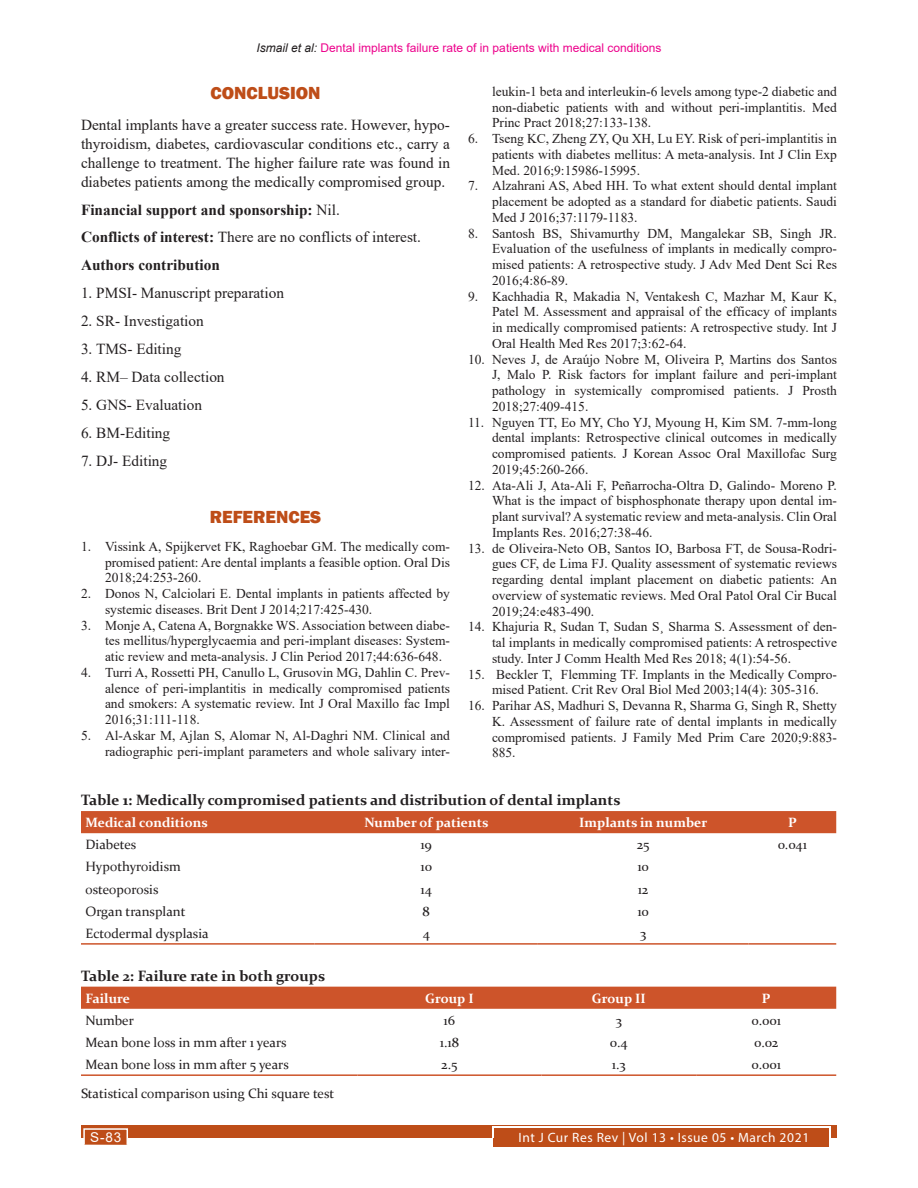
<style>
.page{position:relative;width:918px;height:1188px;background:#fff}
.page>*{position:absolute;margin:0;border:0;box-sizing:border-box;transform-origin:0 0}
.Head_1_copy_2{font:800 18px "Franklin Gothic";color:#be4d18}
.Text_copy{font:15.3px/18.9px "Times New Roman";color:#231f20;text-align:justify}
.Text_copy-2{font:700 15.3px "Times New Roman";color:#231f20}
.Table_caption{font:700 15px "Constantia";color:#231f20}
.t1{font:13.5px/15.8px "Times New Roman";color:#231f20;text-align:justify}
.Table_text{font:13.5px "Constantia";color:#231f20}
.Table_text-2{font:700 13.5px "Constantia";color:#fff}
.t2{font:13.5px "Myriad Pro";letter-spacing:.04em;color:#fff}
.t3{font:13.5px "Arial";color:#fff}
.t4{font:12px "Arial";color:#ed028c}
.s1{font-style:italic;color:#231f20}
.s2{font-weight:400}
.s3{font-weight:700}
</style>
<div class="page">
<div style="left:81px;top:1125px;width:756px;height:13px;background:#be4d18"></div>
<div style="left:494px;top:1128px;width:335px;height:19px;background:#be4d18"></div>
<hr style="left:492px;top:1127px;width:338px;height:1px;background:#fff">
<svg style="left:492px;top:1128px;width:2px;height:10px"></svg>
<svg style="left:829px;top:1127px;width:2px;height:11px"></svg>
<div style="left:83px;top:1128px;width:45px;height:18px;background:#be4d18;border:2px solid #fff"></div>
<div style="left:81px;top:811px;width:755px;height:22px;background:#cd542a"></div>
<hr style="left:81px;top:943px;width:234px;height:2px;background:#cd542a">
<hr style="left:315px;top:943px;width:223px;height:2px;background:#cd542a">
<hr style="left:538px;top:943px;width:210px;height:2px;background:#cd542a">
<hr style="left:748px;top:943px;width:88px;height:2px;background:#cd542a">
<div style="left:81px;top:987px;width:755px;height:22px;background:#cd542a"></div>
<hr style="left:81px;top:1074px;width:276px;height:2px;background:#cd542a">
<hr style="left:357px;top:1074px;width:184px;height:2px;background:#cd542a">
<hr style="left:541px;top:1074px;width:155px;height:2px;background:#cd542a">
<hr style="left:696px;top:1074px;width:140px;height:2px;background:#cd542a">
<p class="t4" style="left:257px;top:39px;width:406px"><span class="s1">Ismail et al:</span> Dental implants failure rate of in patients with medical conditions</p>
<p class="t1" style="left:492px;top:83px;width:347px">leukin-1 beta and interleukin-6 levels among type-2 diabetic and non-diabetic patients with and without peri-implantitis. Med Princ Pract 2018;27:133-138.</p>
<p class="t1" style="left:492px;top:130px;width:347px;text-indent:-24px">6. Tseng KC, Zheng ZY, Qu XH, Lu EY. Risk of peri-implantitis in patients with diabetes mellitus: A meta-analysis. Int J Clin Exp Med. 2016;9:15986-15995.</p>
<p class="t1" style="left:492px;top:177px;width:347px;text-indent:-24px">7. Alzahrani AS, Abed HH. To what extent should dental implant placement be adopted as a standard for diabetic patients. Saudi Med J 2016;37:1179-1183.</p>
<p class="t1" style="left:492px;top:225px;width:347px;text-indent:-24px">8. Santosh BS, Shivamurthy DM, Mangalekar SB, Singh JR.<br>Evaluation of the usefulness of implants in medically compro&shy;mised patients: A retrospective study. J Adv Med Dent Sci Res 2016;4:86-89.</p>
<p class="t1" style="left:492px;top:288px;width:347px;text-indent:-24px">9. Kachhadia R, Makadia N, Ventakesh C, Mazhar M, Kaur K, Patel M. Assessment and appraisal of the efficacy of implants in medically compromised patients: A retrospective study. Int J Oral Health Med Res 2017;3:62-64.</p>
<p class="t1" style="left:492px;top:351px;width:347px;text-indent:-24px">10. Neves J, de Araújo Nobre M, Oliveira P, Martins dos Santos J, Malo P. Risk factors for implant failure and peri-implant pathology in systemically compromised patients. J Prosth 2018;27:409-415.</p>
<p class="t1" style="left:492px;top:414px;width:347px;text-indent:-24px">11. Nguyen TT, Eo MY, Cho YJ, Myoung H, Kim SM. 7-mm-long dental implants: Retrospective clinical outcomes in medically compromised patients. J Korean Assoc Oral Maxillofac Surg 2019;45:260-266.</p>
<p class="t1" style="left:492px;top:477px;width:347px;text-indent:-24px">12. Ata-Ali J, Ata-Ali F, Peñarrocha-Oltra D, Galindo- Moreno P.<br>What is the impact of bisphosphonate therapy upon dental im&shy;plant survival? A systematic review and meta-analysis. Clin Oral Implants Res. 2016;27:38-46.</p>
<p class="t1" style="left:492px;top:540px;width:347px;text-indent:-24px">13. de Oliveira-Neto OB, Santos IO, Barbosa FT, de Sousa-Rodri&shy;gues CF, de Lima FJ. Quality assessment of systematic reviews regarding dental implant placement on diabetic patients: An overview of systematic reviews. Med Oral Patol Oral Cir Bucal 2019;24:e483-490.</p>
<p class="t1" style="left:492px;top:618px;width:347px;text-indent:-24px">14. Khajuria R, Sudan T, Sudan S¸ Sharma S. Assessment of den&shy;tal implants in medically compromised patients: A retrospective study. Inter J Comm Health Med Res 2018; 4(1):54-56.</p>
<p class="t1" style="left:468px;top:666px;width:370px;text-align:center">15. Beckler T, Flemming TF. Implants in the Medically Compro&shy;mised Patient. Crit Rev Oral Biol Med 2003;14(4): 305-316.</p>
<p class="t1" style="left:492px;top:697px;width:347px;text-indent:-24px">16. Parihar AS, Madhuri S, Devanna R, Sharma G, Singh R, Shetty K. Assessment of failure rate of dental implants in medically compromised patients. J Family Med Prim Care 2020;9:883- 885.</p>
<p class="Table_caption" style="left:81px;top:790px;width:541px">Table 1: Medically compromised patients and distribution of dental implants</p>
<p class="Table_text-2" style="left:86px;top:813px;width:124px">Medical conditions</p>
<p class="Table_text-2" style="left:365px;top:813px;width:125px">Number of patients</p>
<p class="Table_text-2" style="left:579px;top:813px;width:130px">Implants in number</p>
<p class="Table_text-2" style="left:788px;top:813px;width:10px">P</p>
<p class="Table_text" style="left:86px;top:836px;width:52px">Diabetes</p>
<p class="Table_text" style="left:420px;top:836px;width:13px">19</p>
<p class="Table_text" style="left:637px;top:836px;width:14px">25</p>
<p class="Table_text" style="left:778px;top:836px;width:31px">0.041</p>
<p class="Table_text" style="left:86px;top:858px;width:97px">Hypothyroidism</p>
<p class="Table_text" style="left:421px;top:858px;width:13px">10</p>
<p class="Table_text" style="left:637px;top:858px;width:13px">10</p>
<p class="Table_text" style="left:86px;top:880px;width:74px">osteoporosis</p>
<p class="Table_text" style="left:421px;top:880px;width:13px">14</p>
<p class="Table_text" style="left:638px;top:880px;width:12px">12</p>
<p class="Table_text" style="left:86px;top:902px;width:102px">Organ transplant</p>
<p class="Table_text" style="left:423px;top:902px;width:9px">8</p>
<p class="Table_text" style="left:637px;top:902px;width:13px">10</p>
<p class="Table_text" style="left:86px;top:924px;width:125px">Ectodermal dysplasia</p>
<p class="Table_text" style="left:423px;top:924px;width:9px">4</p>
<p class="Table_text" style="left:640px;top:924px;width:8px">3</p>
<p class="Table_caption" style="left:81px;top:965px;width:245px">Table 2: Failure rate in both groups</p>
<p class="Table_text-2" style="left:86px;top:989px;width:46px">Failure</p>
<p class="Table_text-2" style="left:425px;top:989px;width:50px">Group I</p>
<p class="Table_text-2" style="left:592px;top:989px;width:55px">Group II</p>
<p class="Table_text-2" style="left:762px;top:989px;width:10px">P</p>
<p class="Table_text" style="left:86px;top:1011px;width:50px">Number</p>
<p class="Table_text" style="left:444px;top:1011px;width:13px">16</p>
<p class="Table_text" style="left:616px;top:1011px;width:8px">3</p>
<p class="Table_text" style="left:751px;top:1011px;width:31px">0.001</p>
<p class="Table_text" style="left:86px;top:1033px;width:203px">Mean bone loss in mm after 1 years</p>
<p class="Table_text" style="left:440px;top:1033px;width:21px">1.18</p>
<p class="Table_text" style="left:610px;top:1033px;width:19px">0.4</p>
<p class="Table_text" style="left:754px;top:1033px;width:26px">0.02</p>
<p class="Table_text" style="left:86px;top:1055px;width:205px">Mean bone loss in mm after 5 years</p>
<p class="Table_text" style="left:441px;top:1055px;width:18px">2.5</p>
<p class="Table_text" style="left:612px;top:1055px;width:15px">1.3</p>
<p class="Table_text" style="left:751px;top:1055px;width:31px">0.001</p>
<p class="Table_text" style="left:81px;top:1084px;width:255px">Statistical comparison using Chi square test</p>
<p class="Head_1_copy_2" style="left:210px;top:81px;width:112px">CONCLUSION</p>
<p class="Text_copy" style="left:81px;top:115px;width:371px">Dental implants have a greater success rate. However, hypo&shy;thyroidism, diabetes, cardiovascular conditions etc., carry a challenge to treatment. The higher failure rate was found in diabetes patients among the medically compromised group.</p>
<p class="Text_copy-2" style="left:81px;top:198px;width:260px">Financial support and sponsorship: <span class="s2">Nil.</span></p>
<p class="Text_copy" style="left:81px;top:227px;width:342px"><span class="s3">Conflicts of interest:</span> There are no conflicts of interest.</p>
<p class="Text_copy-2" style="left:81px;top:254px;width:140px">Authors contribution</p>
<p class="Text_copy" style="left:81px;top:283px;width:205px">1. PMSI- Manuscript preparation</p>
<p class="Text_copy" style="left:81px;top:311px;width:124px">2. SR- Investigation</p>
<p class="Text_copy" style="left:81px;top:339px;width:102px">3. TMS- Editing</p>
<p class="Text_copy" style="left:81px;top:367px;width:145px">4. RM– Data collection</p>
<p class="Text_copy" style="left:81px;top:395px;width:123px">5. GNS- Evaluation</p>
<p class="Text_copy" style="left:81px;top:423px;width:91px">6. BM-Editing</p>
<p class="Text_copy" style="left:81px;top:451px;width:88px">7. DJ- Editing</p>
<p class="Head_1_copy_2" style="left:210px;top:506px;width:113px">REFERENCES</p>
<p class="t1" style="left:105px;top:538px;width:347px;text-indent:-24px">1. Vissink A, Spijkervet FK, Raghoebar GM. The medically com&shy;promised patient: Are dental implants a feasible option. Oral Dis 2018;24:253-260.</p>
<p class="t1" style="left:105px;top:585px;width:347px;text-indent:-24px">2. Donos N, Calciolari E. Dental implants in patients affected by systemic diseases. Brit Dent J 2014;217:425-430.</p>
<p class="t1" style="left:105px;top:617px;width:346px;text-indent:-24px">3. Monje A, Catena A, Borgnakke WS. Association between diabe&shy;tes mellitus/hyperglycaemia and peri-implant diseases: System&shy;atic review and meta-analysis. J Clin Period 2017;44:636-648.</p>
<p class="t1" style="left:105px;top:664px;width:347px;text-indent:-24px">4. Turri A, Rossetti PH, Canullo L, Grusovin MG, Dahlin C. Prev&shy;alence of peri-implantitis in medically compromised patients and smokers: A systematic review. Int J Oral Maxillo fac Impl 2016;31:111-118.</p>
<p class="t1" style="left:81px;top:727px;width:370px;text-align:right">5. Al-Askar M, Ajlan S, Alomar N, Al-Daghri NM. Clinical and radiographic peri-implant parameters and whole salivary inter-</p>
<p class="t3" style="left:90px;top:1128px;width:32px">S-83</p>
<p class="t2" style="left:519px;top:1129px;width:293px">Int J Cur Res Rev | Vol 13 • Issue 05 • March 2021</p>
</div>
